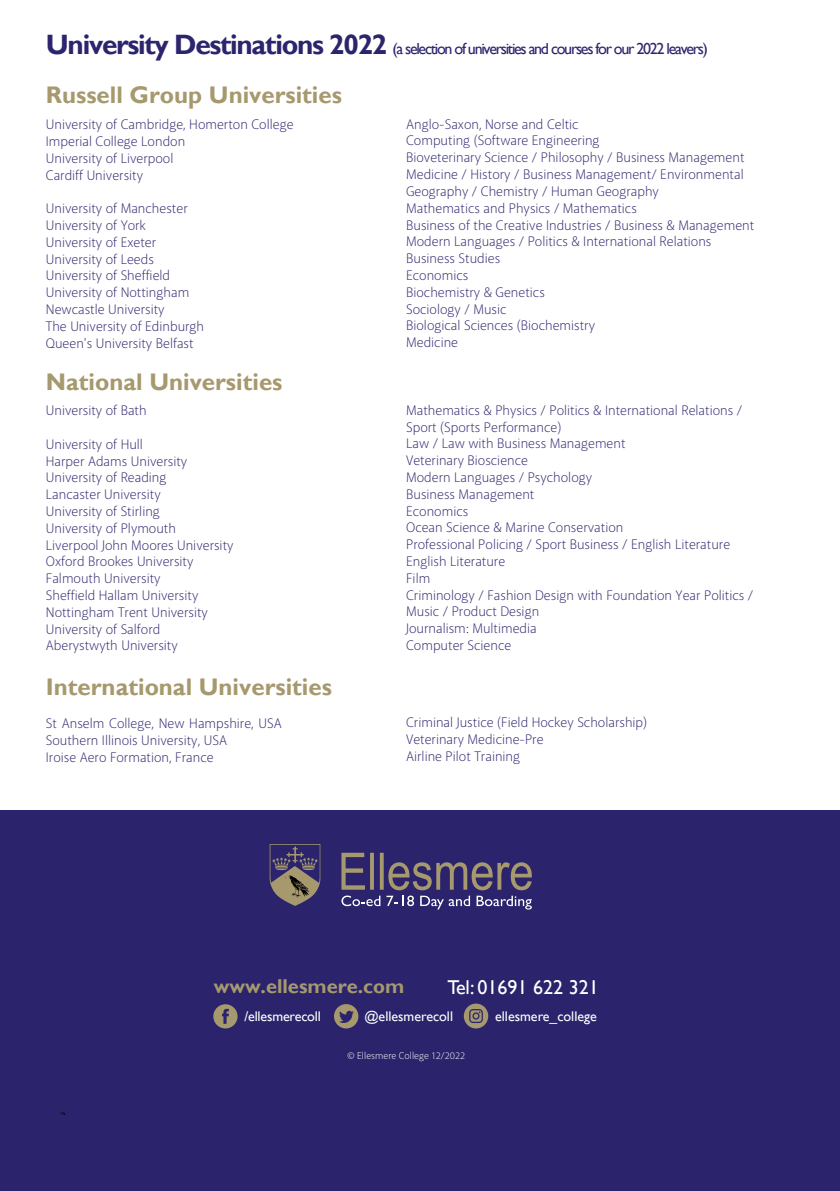
<style>
.page{position:relative;width:840px;height:1191px;background:#fff}
.page>*{position:absolute;margin:0;border:0;box-sizing:border-box;transform-origin:0 0}
.t1{font:700 24px "Gill Sans";color:#a7996e}
.t2{font:700 20px "Gill Sans";color:#a7996e}
.t3{font:20px "Gill Sans";color:#fff}
.t4{font:16px "Gill Sans";letter-spacing:-.08em;color:#2c256d}
.t5{font:300 14px/16.8px "Akagi Pro";color:#2b256d}
.t6{font:14px "Gill Sans";color:#fff}
.t7{font:300 10px "Akagi Pro";color:#fff}
.s1{font-weight:700;font-size:28px}
.s2{font-weight:400}
</style>
<div class="page">
<div style="left:0;top:810px;width:839px;height:380px;background:#2b246c"></div>
<svg style="left:334px;top:1004px;width:24px;height:24px"></svg>
<svg style="left:213px;top:1004px;width:24px;height:24px"></svg>
<svg style="left:463px;top:1003px;width:25px;height:25px"></svg>
<svg style="left:60px;top:1112px;width:5px;height:3px"></svg>
<svg style="left:269px;top:844px;width:51px;height:62px"></svg>
<svg style="left:341px;top:852px;width:190px;height:57px"></svg>
<p class="t4" style="left:46px;top:39px;width:663px"><span class="s1">University Destinations 2022</span> (a selection of universities and courses for our 2022 leavers)</p>
<h1 class="t1" style="left:46px;top:80px;width:297px">Russell Group Universities</h1>
<p class="t5" style="left:46px;top:116px;width:249px">University of Cambridge, Homerton College<br>Imperial College London<br>University of Liverpool<br>Cardiff University</p>
<p class="t5" style="left:46px;top:200px;width:160px">University of Manchester<br>University of York<br>University of Exeter<br>University of Leeds<br>University of Sheffield<br>University of Nottingham<br>Newcastle University<br>The University of Edinburgh<br>Queen's University Belfast</p>
<h1 class="t1" style="left:46px;top:367px;width:238px">National Universities</h1>
<p class="t5" style="left:46px;top:402px;width:102px">University of Bath</p>
<p class="t5" style="left:46px;top:436px;width:189px">University of Hull<br>Harper Adams University<br>University of Reading<br>Lancaster University<br>University of Stirling<br>University of Plymouth<br>Liverpool John Moores University<br>Oxford Brookes University<br>Falmouth University<br>Sheffield Hallam University<br>Nottingham Trent University<br>University of Salford<br>Aberystwyth University</p>
<h1 class="t1" style="left:46px;top:672px;width:287px">International Universities</h1>
<p class="t5" style="left:46px;top:715px;width:237px">St Anselm College, New Hampshire, USA<br>Southern Illinois University, USA<br>Iroise Aero Formation, France</p>
<p class="t5" style="left:406px;top:116px;width:349px">Anglo-Saxon, Norse and Celtic<br>Computing (Software Engineering<br>Bioveterinary Science / Philosophy / Business Management Medicine / History / Business Management/ Environmental Geography / Chemistry / Human Geography<br>Mathematics and Physics / Mathematics<br>Business of the Creative Industries / Business &amp; Management Modern Languages / Politics &amp; International Relations Business Studies<br>Economics<br>Biochemistry &amp; Genetics<br>Sociology / Music<br>Biological Sciences (Biochemistry<br>Medicine</p>
<p class="t5" style="left:406px;top:402px;width:348px">Mathematics &amp; Physics / Politics &amp; International Relations /<br>Sport (Sports Performance)<br>Law / Law with Business Management<br>Veterinary Bioscience<br>Modern Languages / Psychology<br>Business Management<br>Economics<br>Ocean Science &amp; Marine Conservation<br>Professional Policing / Sport Business / English Literature<br>English Literature<br>Film<br>Criminology / Fashion Design with Foundation Year Politics /<br>Music / Product Design<br>Journalism: Multimedia<br>Computer Science</p>
<p class="t5" style="left:406px;top:714px;width:242px">Criminal Justice (Field Hockey Scholarship)<br>Veterinary Medicine-Pre<br>Airline Pilot Training</p>
<h2 class="t2" style="left:214px;top:974px;width:192px">www.ellesmere.com</h2>
<p class="t6" style="left:244px;top:1008px;width:78px">/ellesmerecoll</p>
<p class="t6" style="left:364px;top:1008px;width:90px">@ellesmerecoll</p>
<p class="t6" style="left:495px;top:1008px;width:103px">ellesmere_college</p>
<p class="t7" style="left:347px;top:1049px;width:120px"><span class="s2">©</span> Ellesmere College 12/2022</p>
<h2 class="t3" style="left:447px;top:975px;width:153px">Tel: 01691 622 321</h2>
</div>
